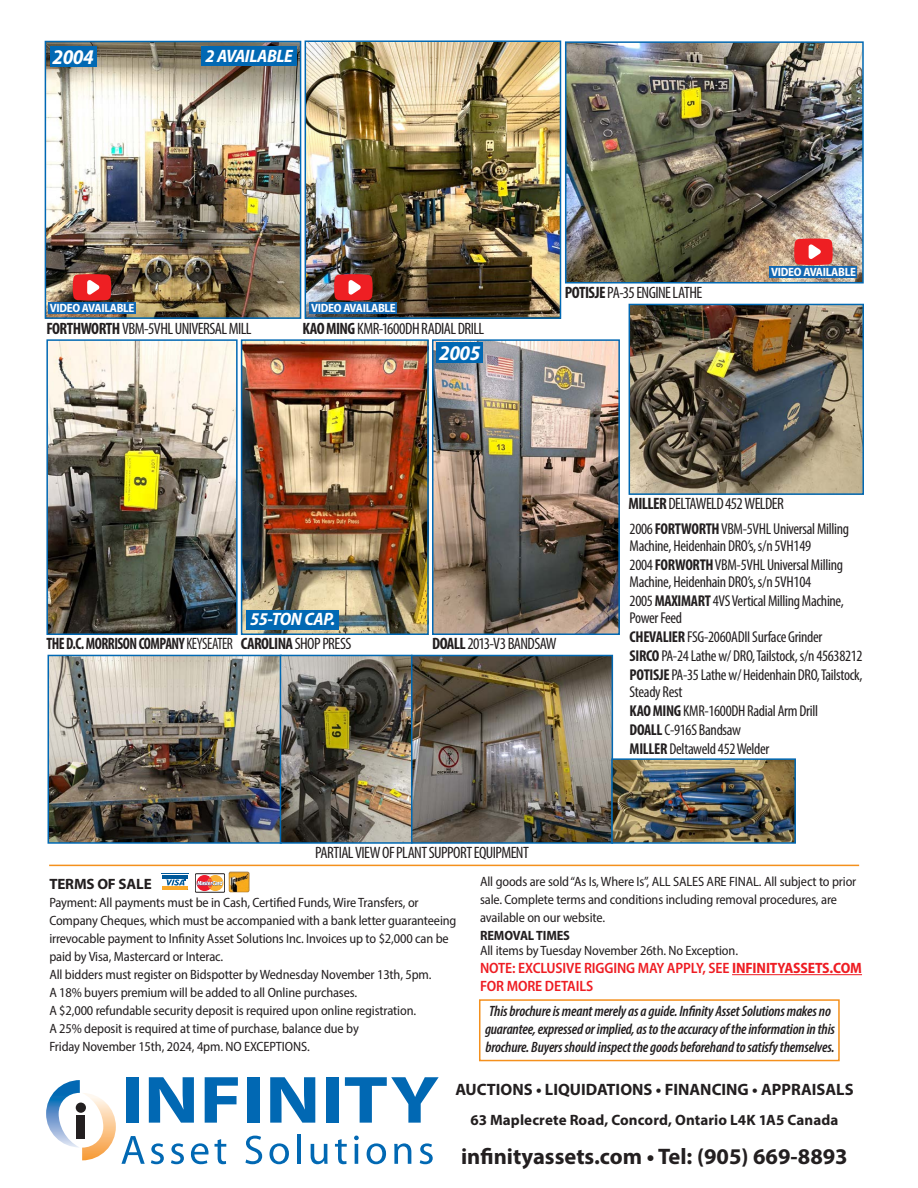
<style>
.page{position:relative;width:918px;height:1188px;background:#fff}
.page>*{position:absolute;margin:0;border:0;box-sizing:border-box;transform-origin:0 0}
.t1{font:700 22.5px "Myriad Pro";color:#231f20}
.t2{font:italic 700 semi-condensed 21px "Myriad Pro";letter-spacing:-.02em;color:#fff}
.t3{font:italic 700 semi-condensed 18px "Myriad Pro";letter-spacing:-.02em;color:#fff}
.t4{font:condensed 16.5px "Myriad Pro";letter-spacing:-.035em;color:#231f20}
.t5{font:700 condensed 16.5px "Myriad Pro";letter-spacing:-.035em;color:#231f20;scale:.9 1}
.t6{font:700 16.5px "Myriad Pro";color:#231f20}
.t7{font:condensed 15.75px/18.9px "Myriad Pro";letter-spacing:-.02em;color:#231f20}
.t8{font:italic 600 condensed 15px/18.1px "Myriad Pro";letter-spacing:-.01em;color:#231f20}
.t9{font:600 semi-condensed 15px/18px "Myriad Pro";letter-spacing:-.01em;color:#ee1d23}
.t10{font:700 15px "Myriad Pro";letter-spacing:.005em;color:#231f20}
.t11{font:semi-condensed 13.5px/18px "Myriad Pro";letter-spacing:-.01em;color:#231f20}
.t12{font:700 semi-condensed 13.5px "Myriad Pro";letter-spacing:-.01em;color:#231f20}
.t13{font:700 semi-condensed 12px "Myriad Pro";letter-spacing:-.025em;color:#fff}
.s1{font-weight:700}
.s2{font-weight:400}
</style>
<div class="page">
<svg style="left:46px;top:1080px;width:70px;height:80px"></svg>
<div style="left:126px;top:1077px;width:12px;height:46px;background:#0168b3"></div>
<svg style="left:149px;top:1077px;width:45px;height:46px"></svg>
<svg style="left:205px;top:1077px;width:33px;height:46px"></svg>
<div style="left:247px;top:1077px;width:13px;height:46px;background:#0168b3"></div>
<svg style="left:270px;top:1077px;width:45px;height:46px"></svg>
<div style="left:326px;top:1077px;width:12px;height:46px;background:#0168b3"></div>
<svg style="left:345px;top:1077px;width:94px;height:46px"></svg>
<svg style="left:122px;top:1136px;width:23px;height:28px"></svg>
<svg style="left:151px;top:1143px;width:13px;height:21px"></svg>
<svg style="left:171px;top:1143px;width:13px;height:21px"></svg>
<svg style="left:191px;top:1143px;width:18px;height:21px"></svg>
<svg style="left:215px;top:1139px;width:11px;height:25px"></svg>
<svg style="left:245px;top:1136px;width:17px;height:28px"></svg>
<svg style="left:270px;top:1143px;width:19px;height:21px"></svg>
<hr style="left:297px;top:1135px;width:4px;height:29px;background:#0168b3">
<svg style="left:311px;top:1144px;width:17px;height:20px"></svg>
<svg style="left:335px;top:1139px;width:12px;height:25px"></svg>
<svg style="left:354px;top:1136px;width:5px;height:28px"></svg>
<svg style="left:367px;top:1143px;width:19px;height:21px"></svg>
<svg style="left:394px;top:1143px;width:17px;height:21px"></svg>
<svg style="left:420px;top:1143px;width:13px;height:21px"></svg>
<hr style="left:732px;top:974px;width:130px;height:1px;background:#ee1d23">
<div style="left:479px;top:999px;width:361px;height:62px;border:2px solid #f4901d"></div>
<hr style="left:163px;top:875px;width:25px;height:4px;background:#00599a">
<hr style="left:163px;top:886px;width:25px;height:4px;background:#faa92a">
<svg style="left:166px;top:879px;width:22px;height:11px"></svg>
<svg style="left:197px;top:876px;width:26px;height:14px"></svg>
<div style="left:195px;top:874px;width:30px;height:18px;border:1px solid #231f20"></div>
<img style="left:229px;top:872px;width:21px;height:20px">
<hr style="left:49px;top:865px;width:810px;height:1px;background:#f4901d">
<img style="left:48px;top:44px;width:250px;height:272px">
<div style="left:45px;top:41px;width:256px;height:278px;border:2px solid #0168b3"></div>
<img style="left:568px;top:44px;width:293px;height:237px">
<div style="left:565px;top:41px;width:299px;height:243px;border:2px solid #0168b3"></div>
<img style="left:308px;top:43px;width:250px;height:273px">
<div style="left:305px;top:40px;width:256px;height:279px;border:2px solid #0168b3"></div>
<img style="left:49px;top:342px;width:186px;height:290px">
<div style="left:46px;top:339px;width:192px;height:296px;border:2px solid #0168b3"></div>
<img style="left:244px;top:342px;width:182px;height:290px">
<div style="left:241px;top:339px;width:188px;height:296px;border:2px solid #0168b3"></div>
<img style="left:435px;top:342px;width:182px;height:290px">
<div style="left:432px;top:339px;width:188px;height:296px;border:2px solid #0168b3"></div>
<img style="left:632px;top:307px;width:229px;height:185px">
<div style="left:629px;top:304px;width:235px;height:191px;border:2px solid #0168b3"></div>
<img style="left:51px;top:658px;width:559px;height:183px">
<div style="left:48px;top:655px;width:234px;height:189px;border:2px solid #0168b3"></div>
<div style="left:280px;top:655px;width:133px;height:189px;border:2px solid #0168b3"></div>
<div style="left:411px;top:655px;width:202px;height:189px;border:2px solid #0168b3"></div>
<div style="left:201px;top:47px;width:96px;height:19px;background:#0168b3"></div>
<div style="left:246px;top:610px;width:93px;height:20px;background:#0168b3"></div>
<div style="left:50px;top:47px;width:47px;height:20px;background:#0168b3"></div>
<div style="left:436px;top:343px;width:47px;height:20px;background:#0168b3"></div>
<img style="left:614px;top:761px;width:179px;height:80px">
<div style="left:611px;top:758px;width:185px;height:86px;border:2px solid #0168b3"></div>
<svg style="left:72px;top:274px;width:40px;height:27px"></svg>
<div style="left:48px;top:302px;width:88px;height:12px;background:#1468b2"></div>
<svg style="left:334px;top:274px;width:39px;height:27px"></svg>
<div style="left:310px;top:302px;width:87px;height:12px;background:#1468b2"></div>
<svg style="left:794px;top:238px;width:39px;height:27px"></svg>
<div style="left:770px;top:266px;width:87px;height:12px;background:#1468b2"></div>
<h2 class="t2" style="left:53px;top:43px;width:43px">2004</h2>
<h3 class="t3" style="left:206px;top:44px;width:89px">2 AVAILABLE</h3>
<p class="t13" style="left:50px;top:300px;width:86px">VIDEO AVAILABLE</p>
<p class="t13" style="left:311px;top:300px;width:86px">VIDEO AVAILABLE</p>
<p class="t4" style="left:46px;top:318px;width:207px"><span class="s1">FORTHWORTH</span> VBM-5VHL UNIVERSAL MILL</p>
<p class="t4" style="left:302px;top:318px;width:183px"><span class="s1">KAO MING</span> KMR-1600DH RADIAL DRILL</p>
<h2 class="t2" style="left:439px;top:339px;width:43px">2005</h2>
<p class="t4" style="left:565px;top:282px;width:139px"><span class="s1">POTISJE</span> PA-35 ENGINE LATHE</p>
<p class="t13" style="left:771px;top:265px;width:86px">VIDEO AVAILABLE</p>
<h3 class="t3" style="left:250px;top:608px;width:87px">55-TON CAP.</h3>
<p class="t5" style="left:46px;top:633px;width:340px">THE D.C. MORRISON COMPANY <span class="s2">KEYSEATER</span> CAROLINA <span class="s2">SHOP PRESS</span></p>
<p class="t4" style="left:432px;top:633px;width:126px"><span class="s1">DOALL</span> 2013-V3 BANDSAW</p>
<p class="t4" style="left:315px;top:843px;width:215px">PARTIAL VIEW OF PLANT SUPPORT EQUIPMENT</p>
<p class="t4" style="left:629px;top:494px;width:157px"><span class="s1">MILLER</span> DELTAWELD 452 WELDER</p>
<p class="t7" style="left:630px;top:520px;width:221px;line-height:17.2px">2006 <span class="s1">FORTWORTH</span> VBM-5VHL Universal Milling<br>Machine, Heidenhain DRO’s, s/n 5VH149</p>
<p class="t7" style="left:630px;top:556px;width:215px;line-height:17.2px">2004 <span class="s1">FORWORTH</span> VBM-5VHL Universal Milling<br>Machine, Heidenhain DRO’s, s/n 5VH104</p>
<p class="t7" style="left:630px;top:592px;width:216px;line-height:17.2px">2005 <span class="s1">MAXIMART</span> 4VS Vertical Milling Machine,<br>Power Feed</p>
<p class="t7" style="left:630px;top:627px;width:235px"><span class="s1">CHEVALIER</span> FSG-2060ADII Surface Grinder<br><span class="s1">SIRCO</span> PA-24 Lathe w/ DRO, Tailstock, s/n 45638212<br><span class="s1">POTISJE</span> PA-35 Lathe w/ Heidenhain DRO, Tailstock,</p>
<p class="t7" style="left:630px;top:682px;width:190px">Steady Rest<br><span class="s1">KAO MING</span> KMR-1600DH Radial Arm Drill<br><span class="s1">DOALL</span> C-916S Bandsaw<br><span class="s1">MILLER</span> Deltaweld 452 Welder</p>
<p class="t10" style="left:49px;top:875px;width:104px">TERMS OF SALE</p>
<p class="t11" style="left:49px;top:894px;width:409px">Payment: All payments must be in Cash, Certified Funds, Wire Transfers, or Company Cheques, which must be accompanied with a bank letter guaranteeing irrevocable payment to Infinity Asset Solutions Inc. Invoices up to $2,000 can be paid by Visa, Mastercard or Interac.<br>All bidders must register on Bidspotter by Wednesday November 13th, 5pm.<br>A 18% buyers premium will be added to all Online purchases.<br>A $2,000 refundable security deposit is required upon online registration.<br>A 25% deposit is required at time of purchase, balance due by<br>Friday November 15th, 2024, 4pm. NO EXCEPTIONS.</p>
<p class="t11" style="left:480px;top:872px;width:378px">All goods are sold “As Is, Where Is”, ALL SALES ARE FINAL. All subject to prior sale. Complete terms and conditions including removal procedures, are available on our website.</p>
<p class="t12" style="left:480px;top:927px;width:91px">REMOVAL TIMES</p>
<p class="t11" style="left:480px;top:941px;width:260px">All items by Tuesday November 26th. No Exception.</p>
<p class="t9" style="left:480px;top:959px;width:383px">NOTE: EXCLUSIVE RIGGING MAY APPLY, SEE <span class="s1">INFINITYASSETS.COM<br></span>FOR MORE DETAILS</p>
<p class="t8" style="left:485px;top:1001px;width:352px">This brochure is meant merely as a guide. Infinity Asset Solutions makes no guarantee, expressed or implied, as to the accuracy of the information in this brochure. Buyers should inspect the goods beforehand to satisfy themselves.</p>
<p class="t6" style="left:455px;top:1078px;width:400px">AUCTIONS • LIQUIDATIONS • FINANCING • APPRAISALS</p>
<p class="t10" style="left:471px;top:1110px;width:369px">63 Maplecrete Road, Concord, Ontario L4K 1A5 Canada</p>
<h1 class="t1" style="left:461px;top:1141px;width:388px">infinityassets.com • Tel: (905) 669-8893</h1>
</div>
